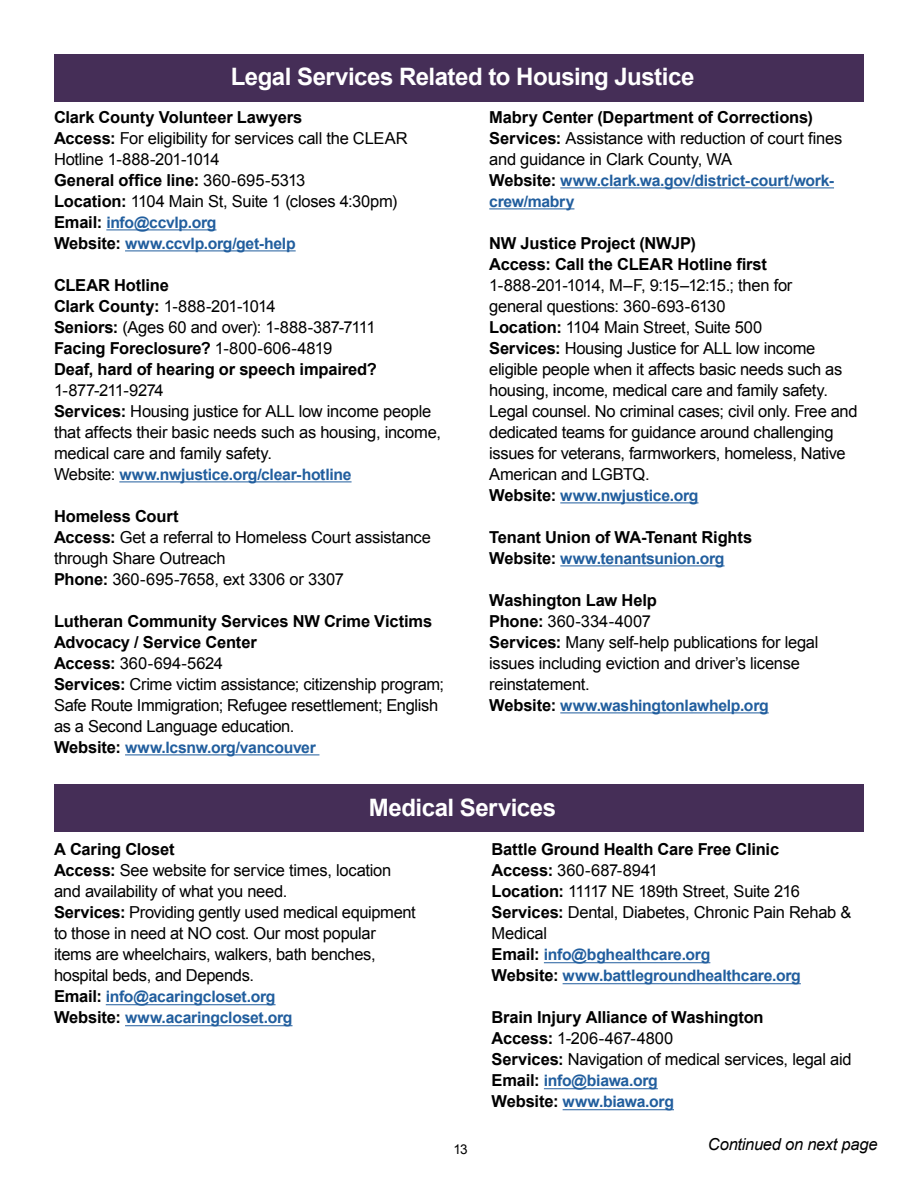
<style>
.page{position:relative;width:918px;height:1188px;background:#fff}
.page>*{position:absolute;margin:0;border:0;box-sizing:border-box;transform-origin:0 0}
.t1{font:700 24px "Arial";letter-spacing:-.02em;color:#fff}
.t2{font:16.5px/21px "Arial";letter-spacing:-.02em;color:#000}
.t3{font:700 16.5px/21px "Arial";letter-spacing:-.01em;color:#000}
.t4{font:16.5px "Arial";letter-spacing:-.045em;color:#000}
.t5{font:italic 16.5px "Arial";letter-spacing:-.015em;color:#000}
.t6{font:700 15.75px/21px "Arial";letter-spacing:-.02em;color:#215e9e}
.t7{font:13.5px "Arial";color:#000}
.s1{font-weight:700}
.s2{font-weight:400}
.s3{font-size:16.5px;color:#000}
.s4{font-weight:400;font-size:16.5px;color:#000}
</style>
<div class="page">
<hr style="left:106px;top:230px;width:110px;height:1px;background:#215e9e">
<hr style="left:125px;top:251px;width:171px;height:1px;background:#215e9e">
<hr style="left:119px;top:482px;width:233px;height:1px;background:#215e9e">
<hr style="left:125px;top:755px;width:194px;height:1px;background:#215e9e">
<hr style="left:560px;top:188px;width:274px;height:1px;background:#215e9e">
<hr style="left:489px;top:209px;width:85px;height:1px;background:#215e9e">
<hr style="left:560px;top:503px;width:138px;height:1px;background:#215e9e">
<hr style="left:560px;top:566px;width:165px;height:1px;background:#215e9e">
<hr style="left:560px;top:713px;width:209px;height:1px;background:#215e9e">
<div style="left:54px;top:54px;width:810px;height:47px;background:#452e57"></div>
<div style="left:54px;top:784px;width:810px;height:47px;background:#452e57"></div>
<hr style="left:106px;top:1004px;width:170px;height:1px;background:#215e9e">
<hr style="left:125px;top:1025px;width:168px;height:1px;background:#215e9e">
<hr style="left:544px;top:962px;width:166px;height:1px;background:#215e9e">
<hr style="left:563px;top:983px;width:238px;height:1px;background:#215e9e">
<hr style="left:544px;top:1088px;width:114px;height:1px;background:#215e9e">
<hr style="left:563px;top:1109px;width:111px;height:1px;background:#215e9e">
<p class="t1" style="left:231px;top:61px;width:465px">Legal Services Related to Housing Justice</p>
<p class="t3" style="left:54px;top:107px;width:250px">Clark County Volunteer Lawyers</p>
<p class="t2" style="left:54px;top:128px;width:355px"><span class="s1">Access:</span> For eligibility for services call the CLEAR<br>Hotline 1-888-201-1014</p>
<p class="t3" style="left:54px;top:170px;width:253px">General office line: <span class="s2">360-695-5313</span></p>
<p class="t2" style="left:54px;top:191px;width:345px"><span class="s1">Location:</span> 1104 Main St, Suite 1 (closes 4:30pm)</p>
<p class="t6" style="left:54px;top:212px;width:164px"><span class="s3">Email:</span> info@ccvlp.org</p>
<p class="t6" style="left:54px;top:233px;width:243px"><span class="s3">Website:</span> www.ccvlp.org/get-help</p>
<p class="t3" style="left:54px;top:275px;width:117px">CLEAR Hotline</p>
<p class="t4" style="left:54px;top:295px;width:223px"><span class="s1">Clark County:</span> 1-888-201-1014</p>
<p class="t2" style="left:54px;top:317px;width:323px"><span class="s1">Seniors:</span> (Ages 60 and over): 1-888-387-7111</p>
<p class="t3" style="left:54px;top:338px;width:280px">Facing Foreclosure? <span class="s2">1-800-606-4819</span></p>
<p class="t3" style="left:54px;top:359px;width:324px">Deaf, hard of hearing or speech impaired?</p>
<p class="t2" style="left:54px;top:380px;width:111px">1-877-211-9274</p>
<p class="t2" style="left:54px;top:401px;width:388px"><span class="s1">Services:</span> Housing justice for ALL low income people that affects their basic needs such as housing, income, medical care and family safety.</p>
<p class="t6" style="left:54px;top:464px;width:299px"><span class="s4">Website:</span> www.nwjustice.org/clear-hotline</p>
<p class="t3" style="left:54px;top:506px;width:126px">Homeless Court</p>
<p class="t2" style="left:54px;top:527px;width:378px"><span class="s1">Access:</span> Get a referral to Homeless Court assistance through Share Outreach</p>
<p class="t2" style="left:54px;top:569px;width:292px"><span class="s1">Phone:</span> 360-695-7658, ext 3306 or 3307</p>
<p class="t3" style="left:54px;top:611px;width:380px">Lutheran Community Services NW Crime Victims<br>Advocacy / Service Center</p>
<p class="t2" style="left:54px;top:653px;width:171px"><span class="s1">Access:</span> 360-694-5624</p>
<p class="t2" style="left:54px;top:674px;width:392px"><span class="s1">Services:</span> Crime victim assistance; citizenship program;<br>Safe Route Immigration; Refugee resettlement; English as a Second Language education.</p>
<p class="t6" style="left:54px;top:737px;width:263px"><span class="s3">Website:</span> www.lcsnw.org/vancouver</p>
<p class="t3" style="left:489px;top:107px;width:325px">Mabry Center (Department of Corrections)</p>
<p class="t2" style="left:489px;top:128px;width:355px"><span class="s1">Services:</span> Assistance with reduction of court fines and guidance in Clark County, WA</p>
<p class="t6" style="left:489px;top:170px;width:346px"><span class="s3">Website:</span> www.clark.wa.gov/district-court/work&shy;crew/mabry</p>
<p class="t3" style="left:489px;top:233px;width:208px">NW Justice Project (NWJP)</p>
<p class="t3" style="left:489px;top:254px;width:279px">Access: Call the CLEAR Hotline first</p>
<p class="t2" style="left:489px;top:275px;width:305px">1-888-201-1014, M–F, 9:15–12:15.; then for</p>
<p class="t2" style="left:489px;top:296px;width:238px">general questions: 360-693-6130</p>
<p class="t2" style="left:489px;top:317px;width:274px"><span class="s1">Location:</span> 1104 Main Street, Suite 500</p>
<p class="t2" style="left:489px;top:338px;width:370px"><span class="s1">Services:</span> Housing Justice for ALL low income eligible people when it affects basic needs such as housing, income, medical care and family safety.<br>Legal counsel. No criminal cases; civil only. Free and dedicated teams for guidance around challenging issues for veterans, farmworkers, homeless, Native American and LGBTQ.</p>
<p class="t6" style="left:489px;top:485px;width:211px"><span class="s3">Website:</span> www.nwjustice.org</p>
<p class="t3" style="left:489px;top:527px;width:264px">Tenant Union of WA-Tenant Rights</p>
<p class="t6" style="left:489px;top:548px;width:237px"><span class="s3">Website:</span> www.tenantsunion.org</p>
<p class="t3" style="left:489px;top:590px;width:169px">Washington Law Help</p>
<p class="t2" style="left:489px;top:611px;width:163px"><span class="s1">Phone:</span> 360-334-4007</p>
<p class="t2" style="left:489px;top:632px;width:331px"><span class="s1">Services:</span> Many self-help publications for legal issues including eviction and driver’s license reinstatement.</p>
<p class="t6" style="left:489px;top:695px;width:281px"><span class="s3">Website:</span> www.washingtonlawhelp.org</p>
<p class="t1" style="left:369px;top:792px;width:189px">Medical Services</p>
<p class="t3" style="left:54px;top:840px;width:122px">A Caring Closet</p>
<p class="t2" style="left:54px;top:860px;width:339px"><span class="s1">Access:</span> See website for service times, location and availability of what you need.</p>
<p class="t2" style="left:54px;top:902px;width:363px"><span class="s1">Services:</span> Providing gently used medical equipment to those in need at NO cost. Our most popular items are wheelchairs, walkers, bath benches, hospital beds, and Depends.</p>
<p class="t6" style="left:54px;top:987px;width:223px"><span class="s3">Email:</span> info@acaringcloset.org</p>
<p class="t6" style="left:54px;top:1008px;width:240px"><span class="s3">Website:</span> www.acaringcloset.org</p>
<p class="t3" style="left:492px;top:840px;width:289px">Battle Ground Health Care Free Clinic</p>
<p class="t2" style="left:492px;top:860px;width:168px"><span class="s1">Access:</span> 360-687-8941</p>
<p class="t2" style="left:492px;top:881px;width:310px"><span class="s1">Location:</span> 11117 NE 189th Street, Suite 216</p>
<p class="t2" style="left:492px;top:902px;width:361px"><span class="s1">Services:</span> Dental, Diabetes, Chronic Pain Rehab &amp;<br>Medical</p>
<p class="t6" style="left:492px;top:945px;width:220px"><span class="s3">Email:</span> info@bghealthcare.org</p>
<p class="t6" style="left:492px;top:966px;width:311px"><span class="s3">Website:</span> www.battlegroundhealthcare.org</p>
<p class="t3" style="left:492px;top:1008px;width:274px">Brain Injury Alliance of Washington</p>
<p class="t2" style="left:492px;top:1028px;width:183px"><span class="s1">Access:</span> 1-206-467-4800</p>
<p class="t2" style="left:492px;top:1049px;width:362px"><span class="s1">Services:</span> Navigation of medical services, legal aid</p>
<p class="t6" style="left:492px;top:1071px;width:168px"><span class="s3">Email:</span> info@biawa.org</p>
<p class="t6" style="left:492px;top:1092px;width:184px"><span class="s3">Website:</span> www.biawa.org</p>
<p class="t7" style="left:453px;top:1141px;width:16px">13</p>
<p class="t5" style="left:708px;top:1134px;width:171px">Continued on next page</p>
</div>
